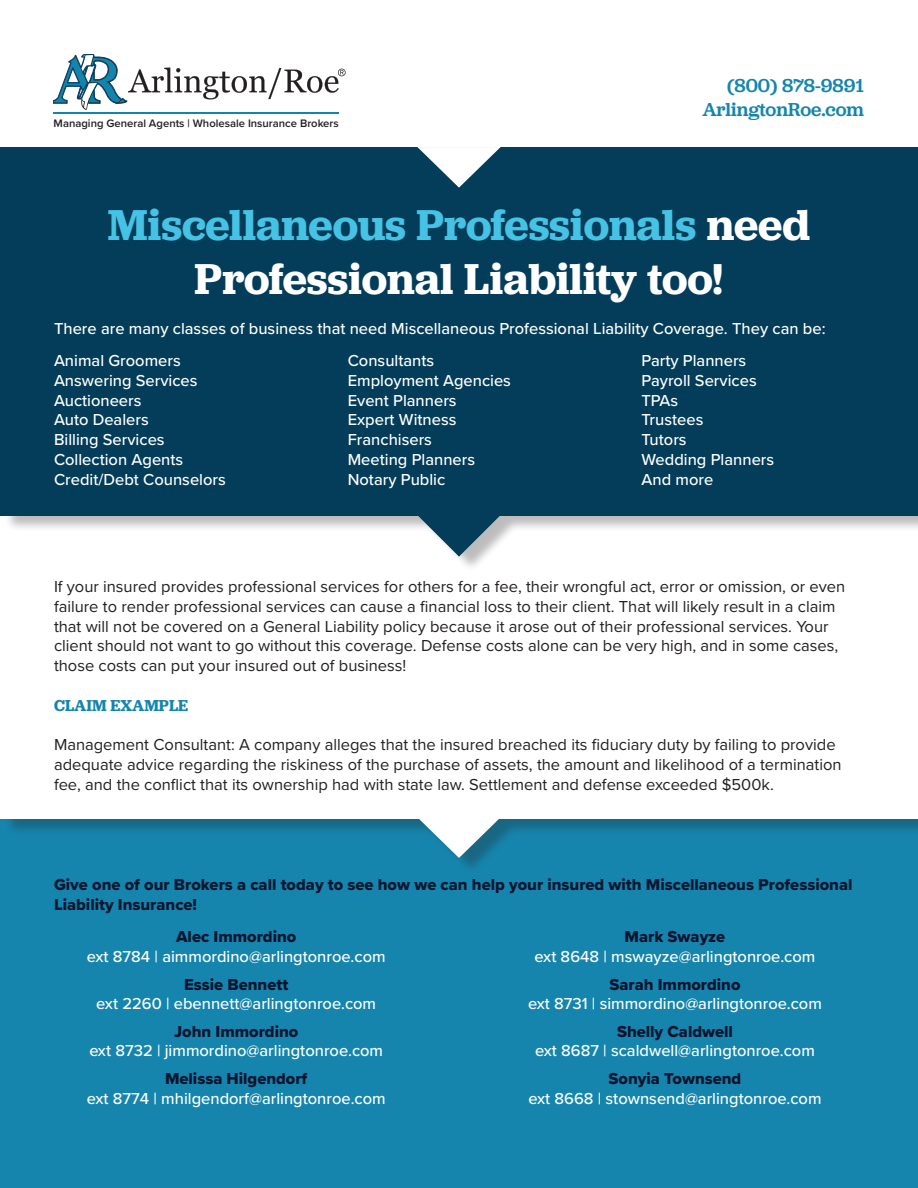
<style>
.page{position:relative;width:918px;height:1188px;background:#fff}
.page>*{position:absolute;margin:0;border:0;box-sizing:border-box;transform-origin:0 0}
.t1{font:600 45px/54px "Jubilat";color:#fff;text-align:center}
.t2{font:500 19.5px "Jubilat";color:#1585ad}
.t3{font:16.5px/19.8px "Proxima Nova";color:#231f20}
.t4{font:500 16.5px/19.8px "Proxima Nova";color:#fff}
.t5{font:16.5px/19.8px "Proxima Nova Extrabld";color:#0d162f}
.t6{font:16.5px "Proxima Nova Extrabld";color:#0b142e}
.t7{font:600 16.5px "Jubilat";color:#1585ad}
.t8{font:600 11.25px "Proxima Nova";color:#231f20}
.s1{color:#46c3e4}
.s2{font-family:"Proxima Nova Extrabld";font-weight:400;color:#0b142e}
</style>
<div class="page">
<div style="left:0;top:819px;width:918px;height:369px;background:#1585ad"></div>
<div style="left:4px;top:532px;width:914px;height:342px;background:#231f20;opacity:.3"></div>
<div style="left:0;top:531px;width:918px;height:288px;background:#fff"></div>
<svg style="left:415px;top:819px;width:88px;height:40px"></svg>
<div style="left:4px;top:147px;width:914px;height:425px;background:#231f20;opacity:.3"></div>
<div style="left:0;top:147px;width:918px;height:368px;background:#033d5a"></div>
<svg style="left:416px;top:515px;width:86px;height:42px"></svg>
<svg style="left:417px;top:147px;width:84px;height:41px"></svg>
<svg style="left:53px;top:54px;width:293px;height:56px"></svg>
<hr style="left:53px;top:112px;width:286px;height:1px;background:#1284ad">
<p class="t8" style="left:54px;top:115px;width:287px">Managing General Agents | Wholesale Insurance Brokers</p>
<p class="t2" style="left:727px;top:73px;width:138px">(800) 878-9891</p>
<p class="t2" style="left:702px;top:97px;width:163px">ArlingtonRoe.com</p>
<p class="t1" style="left:108px;top:197px;width:704px"><span class="s1">Miscellaneous Professionals</span> need<br>Professional Liability too!</p>
<p class="t4" style="left:54px;top:318px;width:773px">There are many classes of business that need Miscellaneous Professional Liability Coverage. They can be:</p>
<p class="t4" style="left:54px;top:350px;width:145px">Animal Groomers<br>Answering Services<br>Auctioneers<br>Auto Dealers<br>Billing Services</p>
<p class="t4" style="left:54px;top:449px;width:131px">Collection Agents</p>
<p class="t4" style="left:54px;top:469px;width:173px">Credit/Debt Counselors</p>
<p class="t4" style="left:348px;top:350px;width:88px">Consultants</p>
<p class="t4" style="left:348px;top:370px;width:165px">Employment Agencies</p>
<p class="t4" style="left:348px;top:390px;width:110px">Event Planners</p>
<p class="t4" style="left:348px;top:409px;width:110px">Expert Witness</p>
<p class="t4" style="left:348px;top:429px;width:86px">Franchisers</p>
<p class="t4" style="left:348px;top:449px;width:129px">Meeting Planners</p>
<p class="t4" style="left:348px;top:469px;width:99px">Notary Public</p>
<p class="t4" style="left:642px;top:350px;width:106px">Party Planners</p>
<p class="t4" style="left:642px;top:370px;width:117px">Payroll Services</p>
<p class="t4" style="left:642px;top:390px;width:38px">TPAs</p>
<p class="t4" style="left:642px;top:409px;width:63px">Trustees</p>
<p class="t4" style="left:642px;top:429px;width:47px">Tutors</p>
<p class="t4" style="left:642px;top:449px;width:134px">Wedding Planners</p>
<p class="t4" style="left:642px;top:469px;width:73px">And more</p>
<p class="t3" style="left:54px;top:576px;width:793px">If your insured provides professional services for others for a fee, their wrongful act, error or omission, or even failure to render professional services can cause a financial loss to their client. That will likely result in a claim that will not be covered on a General Liability policy because it arose out of their professional services. Your client should not want to go without this coverage. Defense costs alone can be very high, and in some cases, those costs can put your insured out of business!</p>
<p class="t7" style="left:54px;top:695px;width:136px">CLAIM EXAMPLE</p>
<p class="t3" style="left:54px;top:734px;width:789px">Management Consultant: A company alleges that the insured breached its fiduciary duty by failing to provide adequate advice regarding the riskiness of the purchase of assets, the amount and likelihood of a termination fee, and the conflict that its ownership had with state law. Settlement and defense exceeded $500k.</p>
<p class="t5" style="left:54px;top:875px;width:800px">Give one of our Brokers a call today to see how we can help your insured with Miscellaneous Professional<br>Liability Insurance!</p>
<p class="t4" style="left:87px;top:926px;width:300px;text-align:center"><span class="s2">Alec Immordino<br></span>ext 8784 | aimmordino@arlingtonroe.com</p>
<p class="t6" style="left:184px;top:972px;width:106px">Essie Bennett</p>
<p class="t4" style="left:96px;top:993px;width:281px">ext 2260 | ebennett@arlingtonroe.com</p>
<p class="t6" style="left:174px;top:1019px;width:126px">John Immordino</p>
<p class="t4" style="left:89px;top:1040px;width:295px">ext 8732 | jimmordino@arlingtonroe.com</p>
<p class="t6" style="left:165px;top:1066px;width:144px">Melissa Hilgendorf</p>
<p class="t4" style="left:87px;top:1088px;width:300px">ext 8774 | mhilgendorf@arlingtonroe.com</p>
<p class="t6" style="left:625px;top:925px;width:102px">Mark Swayze</p>
<p class="t4" style="left:535px;top:946px;width:282px">ext 8648 | mswayze@arlingtonroe.com</p>
<p class="t6" style="left:609px;top:972px;width:133px">Sarah Immordino</p>
<p class="t4" style="left:528px;top:993px;width:295px">ext 8731 | simmordino@arlingtonroe.com</p>
<p class="t6" style="left:617px;top:1019px;width:117px">Shelly Caldwell</p>
<p class="t4" style="left:535px;top:1040px;width:281px">ext 8687 | scaldwell@arlingtonroe.com</p>
<p class="t6" style="left:609px;top:1066px;width:134px">Sonyia Townsend</p>
<p class="t4" style="left:528px;top:1088px;width:295px">ext 8668 | stownsend@arlingtonroe.com</p>
</div>
